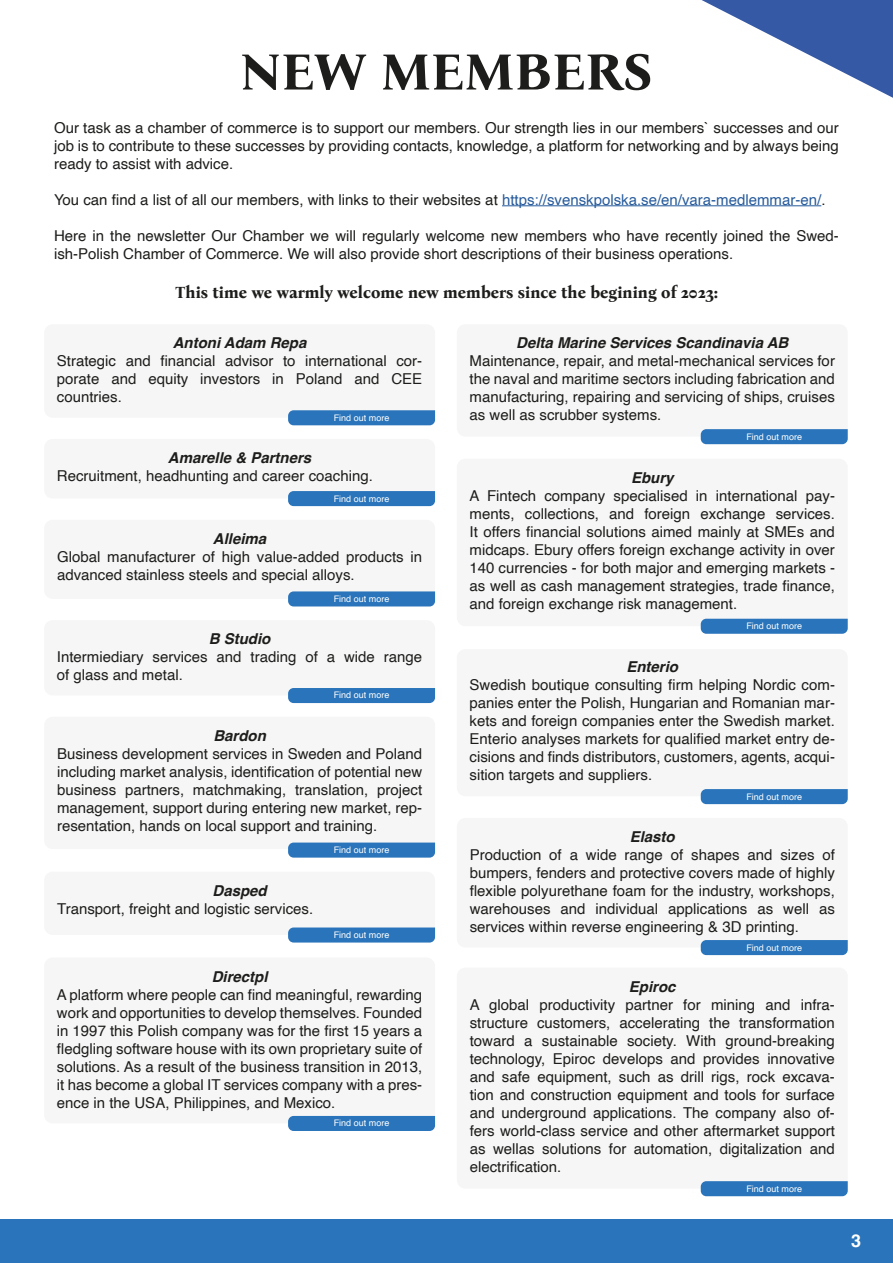
<style>
.page{position:relative;width:893px;height:1263px;background:#fff}
.page>*{position:absolute;margin:0;border:0;box-sizing:border-box;transform-origin:0 0}
.Title_35pt{font:700 52.5px "Bona Nova";color:#1d1d1b}
.t1{font:700 18px "Helvetica";color:#fff}
.Title_25pt{font:700 16.5px "Bona Nova";color:#1d1d1b}
.t2{font:15px/18px "Helvetica";color:#1d1d1b;text-align:justify}
.t3{font:italic 700 15px "Helvetica";color:#1d1d1b}
.t4{font:9px "Helvetica";color:#fff}
.s1{color:#275b9c}
</style>
<div class="page">
<div style="left:0;top:1220px;width:893px;height:43px;background:#2974ba"></div>
<hr style="left:502px;top:205px;width:319px;height:1px;background:#275b9c">
<div style="left:44px;top:324px;width:391px;height:94px;background:#f6f6f6;border-radius:9px"></div>
<svg style="left:288px;top:410px;width:147px;height:15px;background:#2e77bb"></svg>
<div style="left:457px;top:818px;width:391px;height:129px;background:#f6f6f6;border-radius:9px"></div>
<svg style="left:701px;top:940px;width:147px;height:15px;background:#2b75ba"></svg>
<div style="left:457px;top:968px;width:391px;height:220px;background:#f6f6f6;border-radius:9px"></div>
<svg style="left:701px;top:1181px;width:147px;height:15px;background:#2d76bb"></svg>
<div style="left:44px;top:439px;width:391px;height:59px;background:#f6f6f6;border-radius:9px"></div>
<svg style="left:288px;top:491px;width:147px;height:15px;background:#2b75ba"></svg>
<div style="left:44px;top:520px;width:391px;height:79px;background:#f6f6f6;border-radius:9px"></div>
<svg style="left:288px;top:591px;width:147px;height:15px;background:#3078bc"></svg>
<div style="left:44px;top:620px;width:391px;height:75px;background:#f6f6f6;border-radius:9px"></div>
<div style="left:288px;top:688px;width:147px;height:15px;background:#2974ba"></div>
<div style="left:44px;top:717px;width:391px;height:132px;background:#f6f6f6;border-radius:9px"></div>
<svg style="left:288px;top:842px;width:147px;height:16px;background:#377dbe"></svg>
<div style="left:44px;top:872px;width:391px;height:63px;background:#f6f6f6;border-radius:9px"></div>
<svg style="left:288px;top:927px;width:147px;height:15px;background:#3179bc"></svg>
<div style="left:457px;top:459px;width:391px;height:167px;background:#f6f6f6;border-radius:9px"></div>
<svg style="left:701px;top:619px;width:147px;height:15px;background:#2e77bb"></svg>
<div style="left:44px;top:957px;width:391px;height:166px;background:#f6f6f6;border-radius:9px"></div>
<div style="left:288px;top:1116px;width:147px;height:15px;background:#2974ba"></div>
<div style="left:457px;top:649px;width:391px;height:147px;background:#f6f6f6;border-radius:9px"></div>
<svg style="left:701px;top:789px;width:147px;height:15px;background:#2c76ba"></svg>
<svg style="left:702px;top:0;width:191px;height:98px"></svg>
<div style="left:457px;top:324px;width:391px;height:113px;background:#f6f6f6;border-radius:9px"></div>
<svg style="left:701px;top:429px;width:147px;height:15px;background:#2d76bb"></svg>
<p class="Title_35pt" style="left:240px;top:30px;width:415px">NEW MEMBERS</p>
<p class="t2" style="left:54px;top:119px;width:786px">Our task as a chamber of commerce is to support our members. Our strength lies in our members` successes and our job is to contribute to these successes by providing contacts, knowledge, a platform for networking and by always being ready to assist with advice.</p>
<p class="t2" style="left:54px;top:191px;width:773px">You can find a list of all our members, with links to their websites at <span class="s1">https://svenskpolska.se/en/vara-medlemmar-en/</span>.</p>
<p class="t2" style="left:54px;top:227px;width:786px">Here in the newsletter Our Chamber we will regularly welcome new members who have recently joined the Swed&shy;ish-Polish Chamber of Commerce. We will also provide short descriptions of their business operations.</p>
<p class="Title_25pt" style="left:175px;top:280px;width:544px">This time we warmly welcome new members since the begining of 2023:</p>
<p class="t3" style="left:173px;top:334px;width:135px">Antoni Adam Repa</p>
<p class="t2" style="left:57px;top:352px;width:367px">Strategic and financial advisor to international cor&shy;porate and equity investors in Poland and CEE countries.</p>
<p class="t4" style="left:334px;top:411px;width:57px">Find out more</p>
<p class="t3" style="left:516px;top:334px;width:274px">Delta Marine Services Scandinavia AB</p>
<p class="t2" style="left:470px;top:352px;width:367px">Maintenance, repair, and metal-mechanical services for the naval and maritime sectors including fabrication and manufacturing, repairing and servicing of ships, cruises as well as scrubber systems.</p>
<p class="t4" style="left:746px;top:429px;width:57px">Find out more</p>
<p class="t3" style="left:168px;top:449px;width:145px">Amarelle &amp; Partners</p>
<p class="t2" style="left:57px;top:467px;width:317px">Recruitment, headhunting and career coaching.</p>
<p class="t4" style="left:334px;top:491px;width:57px">Find out more</p>
<p class="t3" style="left:213px;top:529px;width:55px">Alleima</p>
<p class="t2" style="left:57px;top:548px;width:367px">Global manufacturer of high value-added products in advanced stainless steels and special alloys.</p>
<p class="t4" style="left:334px;top:592px;width:57px">Find out more</p>
<p class="t3" style="left:209px;top:630px;width:63px">B Studio</p>
<p class="t2" style="left:57px;top:648px;width:367px">Intermiediary services and trading of a wide range of glass and metal.</p>
<p class="t4" style="left:334px;top:688px;width:57px">Find out more</p>
<p class="t3" style="left:213px;top:726px;width:54px">Bardon</p>
<p class="t2" style="left:57px;top:745px;width:367px">Business development services in Sweden and Poland including market analysis, identification of potential new business partners, matchmaking, translation, project management, support during entering new market, rep&shy;resentation, hands on local support and training.</p>
<p class="t4" style="left:334px;top:843px;width:57px">Find out more</p>
<p class="t3" style="left:213px;top:881px;width:56px">Dasped</p>
<p class="t2" style="left:57px;top:900px;width:258px">Transport, freight and logistic services.</p>
<p class="t4" style="left:334px;top:928px;width:57px">Find out more</p>
<p class="t3" style="left:212px;top:967px;width:57px">Directpl</p>
<p class="t2" style="left:57px;top:986px;width:367px">A platform where people can find meaningful, rewarding work and opportunities to develop themselves. Founded in 1997 this Polish company was for the first 15 years a fledgling software house with its own proprietary suite of solutions. As a result of the business transition in 2013, it has become a global IT services company with a pres&shy;ence in the USA, Philippines, and Mexico.</p>
<p class="t4" style="left:334px;top:1116px;width:57px">Find out more</p>
<p class="t3" style="left:631px;top:468px;width:44px">Ebury</p>
<p class="t2" style="left:470px;top:487px;width:367px">A Fintech company specialised in international pay&shy;ments, collections, and foreign exchange services.<br>It offers financial solutions aimed mainly at SMEs and midcaps. Ebury offers foreign exchange activity in over 140 currencies - for both major and emerging markets - as well as cash management strategies, trade finance, and foreign exchange risk management.</p>
<p class="t4" style="left:746px;top:619px;width:57px">Find out more</p>
<p class="t3" style="left:626px;top:657px;width:53px">Enterio</p>
<p class="t2" style="left:470px;top:676px;width:367px">Swedish boutique consulting firm helping Nordic com&shy;panies enter the Polish, Hungarian and Romanian mar&shy;kets and foreign companies enter the Swedish market.<br>Enterio analyses markets for qualified market entry de&shy;cisions and finds distributors, customers, agents, acqui&shy;sition targets and suppliers.</p>
<p class="t4" style="left:746px;top:789px;width:57px">Find out more</p>
<p class="t3" style="left:630px;top:827px;width:47px">Elasto</p>
<p class="t2" style="left:470px;top:846px;width:367px">Production of a wide range of shapes and sizes of bumpers, fenders and protective covers made of highly flexible polyurethane foam for the industry, workshops, warehouses and individual applications as well as services within reverse engineering &amp; 3D printing.</p>
<p class="t4" style="left:746px;top:940px;width:57px">Find out more</p>
<p class="t3" style="left:629px;top:978px;width:48px">Epiroc</p>
<p class="t2" style="left:470px;top:996px;width:367px">A global productivity partner for mining and infra&shy;structure customers, accelerating the transformation toward a sustainable society. With ground-breaking technology, Epiroc develops and provides innovative and safe equipment, such as drill rigs, rock excava&shy;tion and construction equipment and tools for surface and underground applications. The company also of&shy;fers world-class service and other aftermarket support as wellas solutions for automation, digitalization and electrification.</p>
<p class="t4" style="left:746px;top:1181px;width:57px">Find out more</p>
<p class="t1" style="left:851px;top:1229px;width:12px">3</p>
</div>
